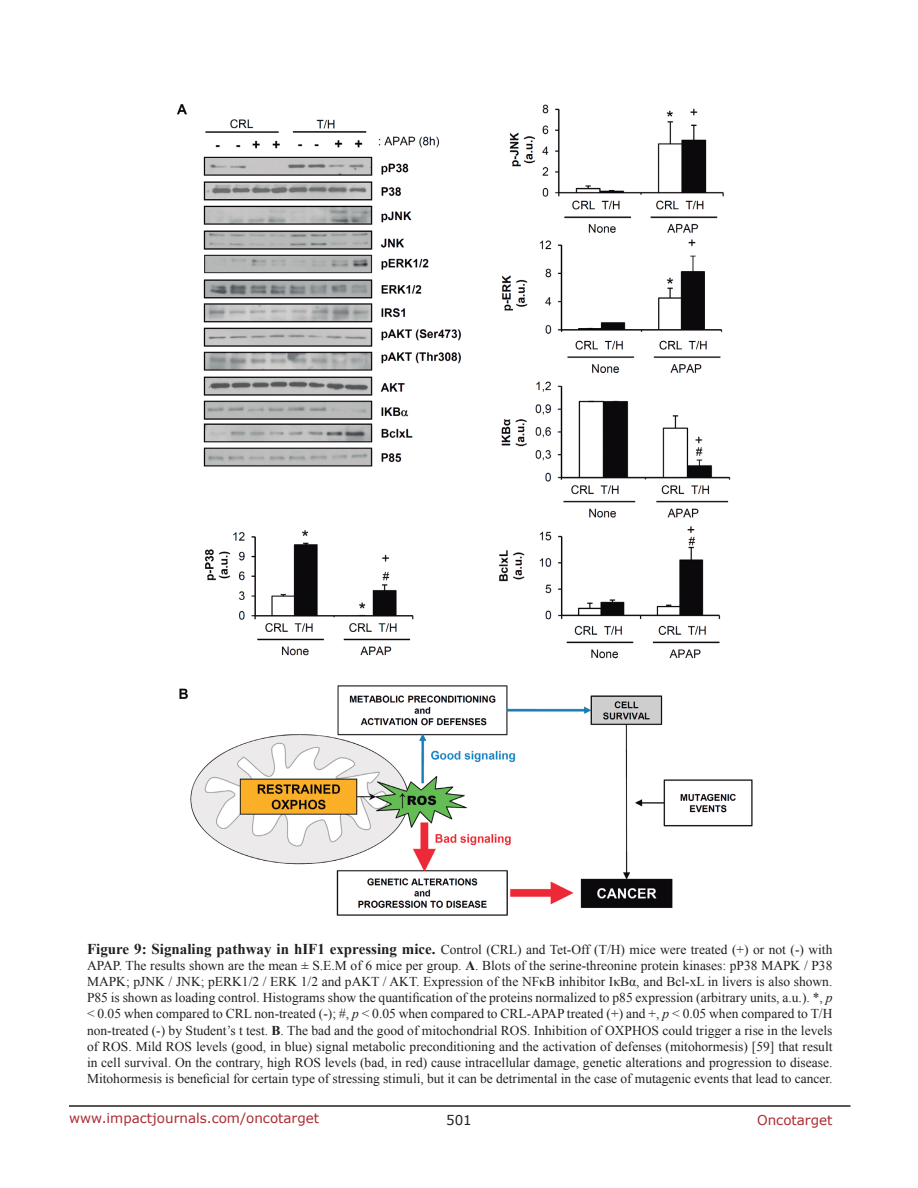
<style>
.page{position:relative;width:918px;height:1188px;background:#fff}
.page>*{position:absolute;margin:0;border:0;box-sizing:border-box;transform-origin:0 0}
.FigureText{font:13.5px/16.2px "Times New Roman";color:#221f22;text-align:justify}
.t1{font:13.5px "Verdana";color:#ac2b31}
.t2{font:13.5px "Verdana";color:#221f22}
.s1{font-weight:700;font-size:15px}
.s2{font-weight:700}
.s3{font-style:italic}
</style>
<div class="page">
<hr style="left:69px;top:1105px;width:781px;height:2px;background:#231f20">
<img style="left:176px;top:104px;width:577px;height:812px">
<p class="FigureText" style="left:87px;top:941px;width:747px"><span class="s1">Figure 9: Signaling pathway in hIF1 expressing mice.</span> Control (CRL) and Tet-Off (T/H) mice were treated (+) or not (-) with APAP. The results shown are the mean ± S.E.M of 6 mice per group. <span class="s2">A</span>. Blots of the serine-threonine protein kinases: pP38 MAPK / P38<br>MAPK; pJNK / JNK; pERK1/2 / ERK 1/2 and pAKT / AKT. Expression of the NFκB inhibitor IκBα, and Bcl-xL in livers is also shown.<br>P85 is shown as loading control. Histograms show the quantification of the proteins normalized to p85 expression (arbitrary units, a.u.). *, <span class="s3">p </span>&lt; 0.05 when compared to CRL non-treated (-); #, <span class="s3">p</span> &lt; 0.05 when compared to CRL-APAP treated (+) and +, <span class="s3">p</span> &lt; 0.05 when compared to T/H non-treated (-) by Student’s t test. <span class="s2">B</span>. The bad and the good of mitochondrial ROS. Inhibition of OXPHOS could trigger a rise in the levels of ROS. Mild ROS levels (good, in blue) signal metabolic preconditioning and the activation of defenses (mitohormesis) [59] that result in cell survival. On the contrary, high ROS levels (bad, in red) cause intracellular damage, genetic alterations and progression to disease.<br>Mitohormesis is beneficial for certain type of stressing stimuli, but it can be detrimental in the case of mutagenic events that lead to cancer.</p>
<p class="t1" style="left:69px;top:1109px;width:252px">www.impactjournals.com/oncotarget</p>
<p class="t2" style="left:446px;top:1111px;width:27px">501</p>
<p class="t1" style="left:757px;top:1111px;width:77px">Oncotarget</p>
</div>
